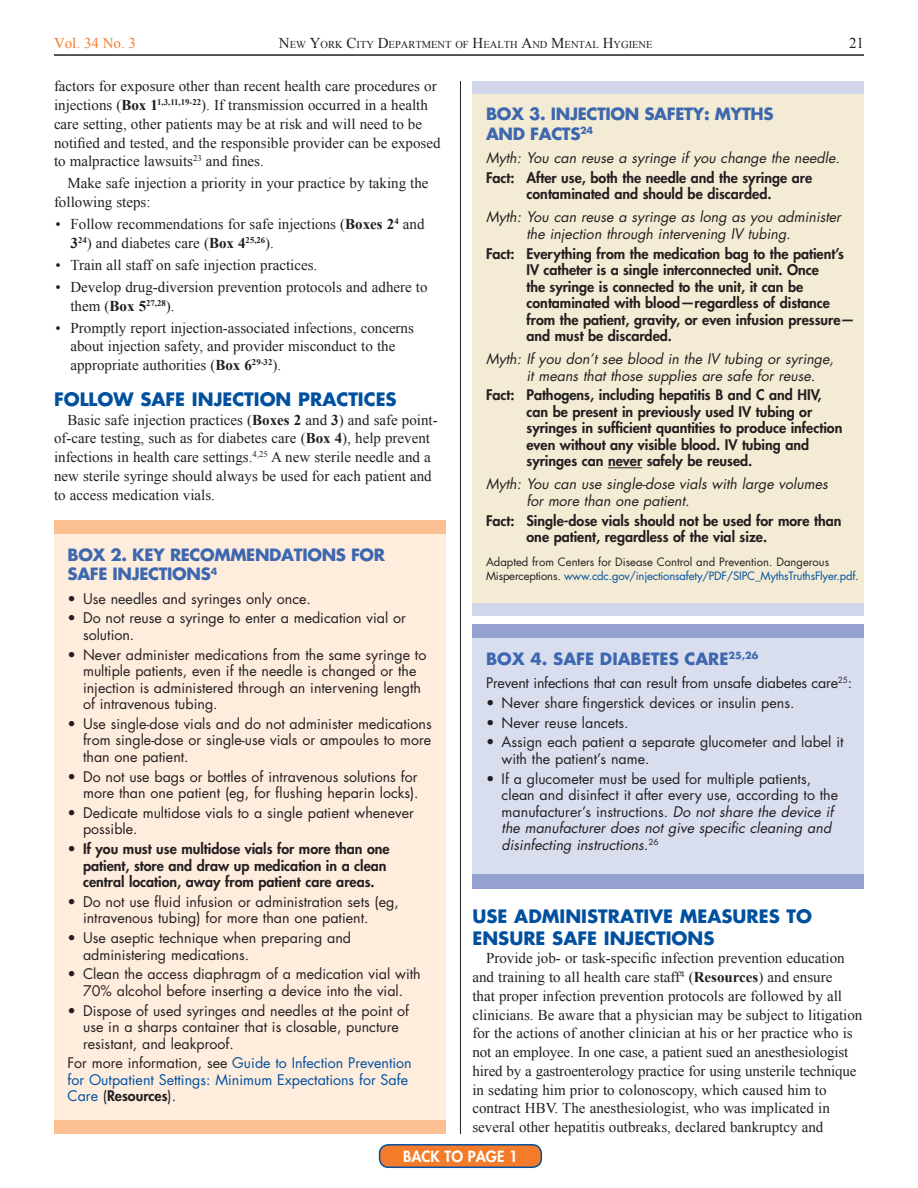
<style>
.page{position:relative;width:918px;height:1188px;background:#fff}
.page>*{position:absolute;margin:0;border:0;box-sizing:border-box;transform-origin:0 0}
.t1{font:700 18px/21.8px "Futura Std";color:#01509f}
.t2{font:700 16.5px/19.5px "Futura";letter-spacing:-.02em;color:#3d67ae}
.t3{font:700 16.5px "Futura";color:#3d67ae}
.t4{font:15px/18.8px "Times New Roman";color:#231f20}
.t5{font:800 15px "Futura";color:#fff}
.t6{font:15px "Times New Roman";color:#f47b2a}
.t7{font:14.25px/16.5px "Futura";color:#231f20}
.t8{font:800 14.25px/16.5px "Futura";color:#231f20}
.t9{font:italic 14.25px/16.5px "Futura";color:#231f20}
.t10{font:14.25px/16.5px "Futura";color:#01509f}
.t11{font:11.25px/13.5px "Futura";letter-spacing:-.015em;color:#231f20}
.t12{font:10.5px "Times New Roman";color:#231f20}
.s1{font-size:15px}
.s2{font-weight:700}
.s3{font-weight:400}
.s4{color:#231f20}
.s5{font-weight:800;color:#231f20}
.s6{color:#01509f}
.s7{font-style:italic}
</style>
<div class="page">
<hr style="left:54px;top:54px;width:810px;height:2px;background:#231f20">
<div style="left:473px;top:81px;width:391px;height:535px;background:#d2d6eb"></div>
<div style="left:54px;top:521px;width:392px;height:613px;background:#fbbf92"></div>
<div style="left:473px;top:94px;width:391px;height:509px;background:#f3ebd4"></div>
<div style="left:54px;top:534px;width:392px;height:586px;background:#feecdd"></div>
<hr style="left:608px;top:467px;width:34px;height:1px;background:#231f20">
<hr style="left:460px;top:81px;width:1px;height:1053px;background:#231f20">
<div style="left:473px;top:625px;width:391px;height:264px;background:#95a2cf"></div>
<div style="left:473px;top:638px;width:391px;height:236px;background:#d9deef"></div>
<div style="left:380px;top:1145px;width:161px;height:22px;background:#f47b2a;border-radius:9px"></div>
<div style="left:379px;top:1144px;width:163px;height:24px;border:2px solid #01509f;border-radius:9px"></div>
<p class="t6" style="left:54px;top:32px;width:84px">Vol. 34 No. 3</p>
<p class="t12" style="left:279px;top:37px;width:375px"><span class="s1">N</span>EW <span class="s1">Y</span>ORK <span class="s1">C</span>ITY <span class="s1">D</span>EPARTMENT OF <span class="s1">H</span>EALTH <span class="s1">A</span>ND <span class="s1">M</span>ENTAL <span class="s1">H</span>YGIENE</p>
<p class="t4" style="left:849px;top:33px;width:16px">21</p>
<p class="t4" style="left:54px;top:77px;width:388px">factors for exposure other than recent health care procedures or injections (<span class="s2">Box 1</span><sup>1,3,11,19-22</sup>). If transmission occurred in a health care setting, other patients may be at risk and will need to be notified and tested, and the responsible provider can be exposed to malpractice lawsuits<sup>23</sup> and fines.</p>
<p class="t4" style="left:54px;top:174px;width:376px;text-indent:13px">Make safe injection a priority in your practice by taking the following steps:</p>
<p class="t4" style="left:71px;top:215px;width:355px;text-indent:-15px">• Follow recommendations for safe injections (<span class="s2">Boxes 2</span><sup>4</sup> and<br><span class="s2">3</span><sup>24</sup>) and diabetes care (<span class="s2">Box 4</span><sup>25,26</sup>).</p>
<p class="t4" style="left:55px;top:255px;width:263px">• Train all staff on safe injection practices.</p>
<p class="t4" style="left:70px;top:277px;width:359px;text-indent:-15px">• Develop drug-diversion prevention protocols and adhere to them (<span class="s2">Box 5</span><sup>27,28</sup>).</p>
<p class="t4" style="left:71px;top:318px;width:345px;text-indent:-15px">• Promptly report injection-associated infections, concerns about injection safety, and provider misconduct to the appropriate authorities (<span class="s2">Box 6</span><sup>29-32</sup>).</p>
<p class="t1" style="left:54px;top:388px;width:344px">FOLLOW SAFE INJECTION PRACTICES</p>
<p class="t4" style="left:54px;top:410px;width:385px;text-indent:14px">Basic safe injection practices (<span class="s2">Boxes 2</span> and <span class="s2">3</span>) and safe point&shy;of-care testing, such as for diabetes care (<span class="s2">Box 4</span>), help prevent infections in health care settings.<sup>4,25</sup> A new sterile needle and a new sterile syringe should always be used for each patient and to access medication vials.</p>
<p class="t2" style="left:68px;top:545px;width:319px">BOX 2. KEY RECOMMENDATIONS FOR<br>SAFE INJECTIONS<sup>4</sup></p>
<p class="t7" style="left:68px;top:590px;width:245px">• Use needles and syringes only once.</p>
<p class="t7" style="left:83px;top:610px;width:324px;text-indent:-16px">• Do not reuse a syringe to enter a medication vial or solution.</p>
<p class="t7" style="left:83px;top:646px;width:345px;text-indent:-16px">• Never administer medications from the same syringe to multiple patients, even if the needle is changed or the injection is administered through an intervening length of intravenous tubing.</p>
<p class="t7" style="left:83px;top:716px;width:350px;text-align:justify;text-indent:-16px">• Use single-dose vials and do not administer medications from single-dose or single-use vials or ampoules to more than one patient.</p>
<p class="t7" style="left:68px;top:768px;width:353px;text-align:right">• Do not use bags or bottles of intravenous solutions for more than one patient (eg, for flushing heparin locks).</p>
<p class="t7" style="left:83px;top:805px;width:332px;text-indent:-16px">• Dedicate multidose vials to a single patient whenever possible.</p>
<p class="t8" style="left:83px;top:841px;width:308px;text-indent:-16px"><span class="s3">•</span> If you must use multidose vials for more than one patient, store and draw up medication in a clean central location, away from patient care areas.</p>
<p class="t7" style="left:83px;top:894px;width:317px;text-indent:-16px">• Do not use fluid infusion or administration sets (eg, intravenous tubing) for more than one patient.</p>
<p class="t7" style="left:83px;top:930px;width:270px;text-indent:-16px">• Use aseptic technique when preparing and administering medications.</p>
<p class="t7" style="left:68px;top:966px;width:355px;text-align:center">• Clean the access diaphragm of a medication vial with<br>70% alcohol before inserting a device into the vial.</p>
<p class="t7" style="left:83px;top:1002px;width:328px;text-indent:-16px">• Dispose of used syringes and needles at the point of use in a sharps container that is closable, puncture resistant, and leakproof.</p>
<p class="t10" style="left:68px;top:1055px;width:346px"><span class="s4">For more information, see</span> Guide to Infection Prevention for Outpatient Settings: Minimum Expectations for Safe<br>Care <span class="s4">(</span><span class="s5">Resources</span><span class="s4">).</span></p>
<p class="t2" style="left:486px;top:104px;width:289px">BOX 3. INJECTION SAFETY: MYTHS<br>AND FACTS<sup>24</sup></p>
<p class="t9" style="left:486px;top:150px;width:355px">Myth: You can reuse a syringe if you change the needle.</p>
<p class="t8" style="left:486px;top:169px;width:328px;text-align:center">Fact: After use, both the needle and the syringe are contaminated and should be discarded.</p>
<p class="t9" style="left:526px;top:209px;width:316px;text-indent:-40px">Myth: You can reuse a syringe as long as you administer the injection through intervening IV tubing.</p>
<p class="t8" style="left:526px;top:245px;width:330px;text-indent:-40px">Fact: Everything from the medication bag to the patient’s IV catheter is a single interconnected unit. Once<br>the syringe is connected to the unit, it can be contaminated with blood—regardless of distance from the patient, gravity, or even infusion pressure— and must be discarded.</p>
<p class="t9" style="left:526px;top:351px;width:309px;text-indent:-40px">Myth: If you don’t see blood in the IV tubing or syringe, it means that those supplies are safe for reuse.</p>
<p class="t8" style="left:526px;top:387px;width:317px;text-indent:-40px">Fact: Pathogens, including hepatitis B and C and HIV, can be present in previously used IV tubing or syringes in sufficient quantities to produce infection even without any visible blood. IV tubing and syringes can never safely be reused.</p>
<p class="t9" style="left:526px;top:476px;width:303px;text-indent:-40px">Myth: You can use single-dose vials with large volumes for more than one patient.</p>
<p class="t8" style="left:526px;top:512px;width:316px;text-indent:-40px">Fact: Single-dose vials should not be used for more than one patient, regardless of the vial size.</p>
<p class="t11" style="left:486px;top:556px;width:374px">Adapted from Centers for Disease Control and Prevention. Dangerous<br>Misperceptions. <span class="s6">www.cdc.gov/injectionsafety/PDF/SIPC_MythsTruthsFlyer.pdf</span>.</p>
<p class="t3" style="left:486px;top:648px;width:274px">BOX 4. SAFE DIABETES CARE<sup>25,26</sup></p>
<p class="t7" style="left:486px;top:675px;width:368px">Prevent infections that can result from unsafe diabetes care<sup>25</sup>:</p>
<p class="t7" style="left:486px;top:695px;width:310px">• Never share fingerstick devices or insulin pens.</p>
<p class="t7" style="left:486px;top:714px;width:144px">• Never reuse lancets.</p>
<p class="t7" style="left:502px;top:734px;width:343px;text-indent:-16px">• Assign each patient a separate glucometer and label it with the patient’s name.</p>
<p class="t7" style="left:502px;top:770px;width:338px;text-indent:-16px">• If a glucometer must be used for multiple patients, clean and disinfect it after every use, according to the manufacturer’s instructions. <span class="s7">Do not share the device if the manufacturer does not give specific cleaning and disinfecting instructions.</span><sup>26</sup></p>
<p class="t1" style="left:472px;top:905px;width:341px">USE ADMINISTRATIVE MEASURES TO<br>ENSURE SAFE INJECTIONS</p>
<p class="t4" style="left:472px;top:949px;width:391px;text-indent:14px">Provide job- or task-specific infection prevention education and training to all health care staff<sup>4</sup> (<span class="s2">Resources</span>) and ensure<br>that proper infection prevention protocols are followed by all clinicians. Be aware that a physician may be subject to litigation for the actions of another clinician at his or her practice who is not an employee. In one case, a patient sued an anesthesiologist hired by a gastroenterology practice for using unsterile technique in sedating him prior to colonoscopy, which caused him to contract HBV. The anesthesiologist, who was implicated in several other hepatitis outbreaks, declared bankruptcy and</p>
<p class="t5" style="left:403px;top:1147px;width:116px">BACK TO PAGE 1</p>
</div>
